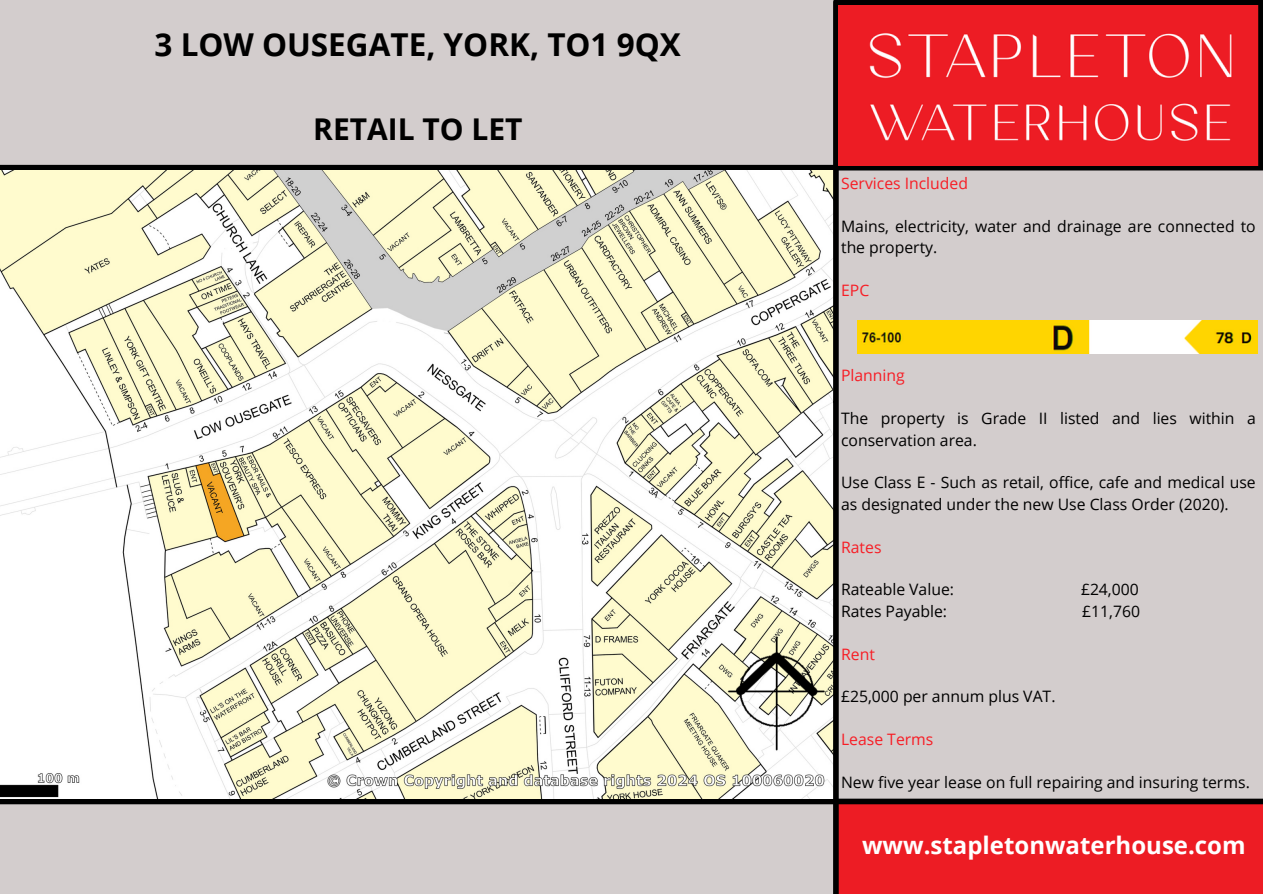
<style>
.page{position:relative;width:1263px;height:894px;background:#fff}
.page>*{position:absolute;margin:0;border:0;box-sizing:border-box;transform-origin:0 0}
.t1{font:700 31.5px "Open Sans";color:#000}
.t2{font:700 30px "Open Sans";color:#000}
.t3{font:700 24px "Open Sans";color:#fff}
.t4{font:15.75px/21.3px "Open Sans";color:#000}
.t5{font:15.75px "Open Sans";color:#f71d25}
</style>
<div class="page">
<div style="left:0;top:0;width:839px;height:168px;background:#d3cdcd"></div>
<div style="left:845px;top:125px;width:418px;height:673px;background:#d3cdcd"></div>
<div style="left:0;top:753px;width:845px;height:140px;background:#d3cdcd"></div>
<div style="left:836px;top:804px;width:427px;height:89px;background:#ed1c24"></div>
<div style="left:0;top:165px;width:1263px;height:5px;background:#000"></div>
<div style="left:0;top:798px;width:1263px;height:6px;background:#000"></div>
<img style="left:0;top:170px;width:833px;height:628px">
<div style="left:833px;top:2px;width:6px;height:891px;background:#000"></div>
<div style="left:839px;top:0;width:424px;height:6px;background:#000"></div>
<img style="left:839px;top:6px;width:419px;height:159px">
<div style="left:1258px;top:2px;width:5px;height:165px;background:#000"></div>
<img style="left:857px;top:320px;width:401px;height:33px">
<p class="t1" style="left:155px;top:22px;width:528px">3 LOW OUSEGATE, YORK, TO1 9QX</p>
<h2 class="t2" style="left:313px;top:108px;width:211px">RETAIL TO LET</h2>
<p class="t5" style="left:841px;top:172px;width:128px">Services Included</p>
<p class="t4" style="left:841px;top:215px;width:416px">Mains, electricity, water and drainage are connected to the property.</p>
<p class="t5" style="left:841px;top:279px;width:30px">EPC</p>
<h3 class="t5" style="left:841px;top:364px;width:65px">Planning</h3>
<p class="t4" style="left:841px;top:407px;width:416px">The property is Grade II listed and lies within a conservation area.</p>
<p class="t4" style="left:841px;top:471px;width:416px">Use Class E - Such as retail, office, cafe and medical use as designated under the new Use Class Order (2020).</p>
<p class="t5" style="left:841px;top:535px;width:42px">Rates</p>
<p class="t4" style="left:841px;top:578px;width:114px">Rateable Value:</p>
<p class="t4" style="left:1081px;top:578px;width:59px">£24,000</p>
<p class="t4" style="left:841px;top:599px;width:108px">Rates Payable:</p>
<p class="t4" style="left:1082px;top:599px;width:59px">£11,760</p>
<p class="t5" style="left:841px;top:642px;width:35px">Rent</p>
<p class="t4" style="left:841px;top:685px;width:216px">£25,000 per annum plus VAT.</p>
<p class="t5" style="left:841px;top:728px;width:94px">Lease Terms</p>
<p class="t4" style="left:841px;top:770px;width:411px">New five year lease on full repairing and insuring terms.</p>
<p class="t3" style="left:862px;top:828px;width:385px">www.stapletonwaterhouse.com</p>
</div>
